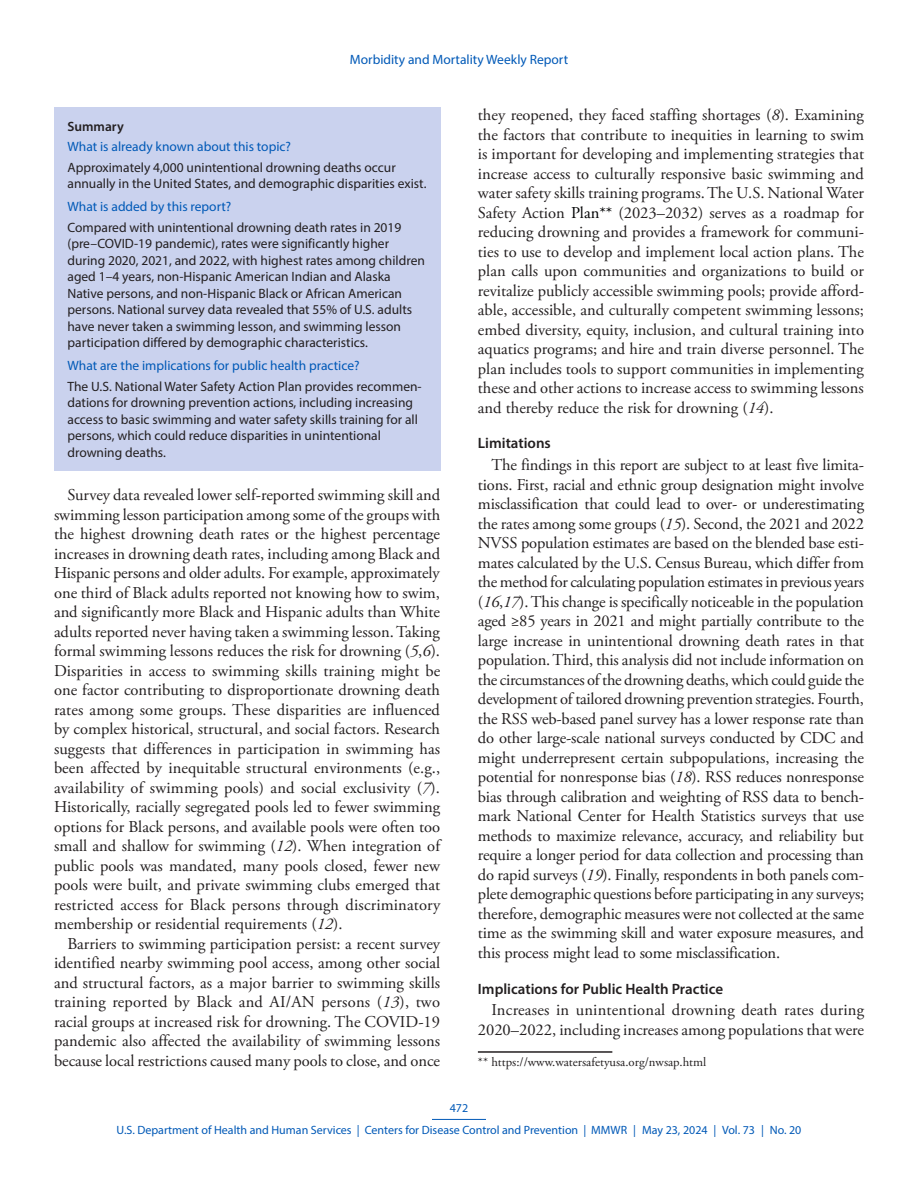
<style>
.page{position:relative;width:918px;height:1188px;background:#fff}
.page>*{position:absolute;margin:0;border:0;box-sizing:border-box;transform-origin:0 0}
.Paragraph{font:16.5px/19.5px "Adobe Garamond Pro";color:#231f20;text-align:justify}
.Heading_2{font:600 15px "Myriad Pro";color:#231f20}
.Summary_Box_Text{font:13.5px/16.5px "Myriad Pro";color:#231f20}
.Summary_Box_Heading{font:13.5px "Myriad Pro";color:#0059b7}
.Summary_Box_Ttile{font:600 13.5px "Myriad Pro";color:#231f20}
.footnote_w_rule_text_indent_2{font:12.75px "Adobe Garamond Pro";color:#231f20}
.t1{font:12px/21.8px "Myriad Pro";color:#0059b7;text-align:center}
.s1{font-style:italic}
.s2{color:#010203}
</style>
<div class="page">
<hr style="left:432px;top:1119px;width:54px;height:1px;background:#0059b7">
<div style="left:54px;top:107px;width:386px;height:363px;background:#cad2ee"></div>
<hr style="left:478px;top:1051px;width:134px;height:2px;background:#231f20">
<p class="Summary_Box_Heading" style="left:350px;top:51px;width:220px">Morbidity and Mortality Weekly Report</p>
<h1 class="Summary_Box_Ttile" style="left:68px;top:117px;width:58px">Summary</h1>
<h1 class="Summary_Box_Heading" style="left:68px;top:138px;width:225px">What is already known about this topic?</h1>
<p class="Summary_Box_Text" style="left:68px;top:159px;width:361px">Approximately 4,000 unintentional drowning deaths occur annually in the United States, and demographic disparities exist.</p>
<h1 class="Summary_Box_Heading" style="left:68px;top:198px;width:165px">What is added by this report?</h1>
<p class="Summary_Box_Text" style="left:68px;top:219px;width:359px">Compared with unintentional drowning death rates in 2019 (pre–COVID-19 pandemic), rates were significantly higher during 2020, 2021, and 2022, with highest rates among children aged 1–4 years, non-Hispanic American Indian and Alaska Native persons, and non-Hispanic Black or African American persons. National survey data revealed that 55% of U.S. adults have never taken a swimming lesson, and swimming lesson participation differed by demographic characteristics.</p>
<h1 class="Summary_Box_Heading" style="left:68px;top:357px;width:294px">What are the implications for public health practice?</h1>
<p class="Summary_Box_Text" style="left:68px;top:378px;width:356px">The U.S. National Water Safety Action Plan provides recommen&shy;dations for drowning prevention actions, including increasing access to basic swimming and water safety skills training for all persons, which could reduce disparities in unintentional drowning deaths.</p>
<p class="Paragraph" style="left:54px;top:486px;width:388px;text-indent:13px">Survey data revealed lower self-reported swimming skill and swimming lesson participation among some of the groups with the highest drowning death rates or the highest percentage increases in drowning death rates, including among Black and Hispanic persons and older adults. For example, approximately one third of Black adults reported not knowing how to swim, and significantly more Black and Hispanic adults than White adults reported never having taken a swimming lesson. Taking formal swimming lessons reduces the risk for drowning (<span class="s1">5</span>,<span class="s1">6</span>).<br>Disparities in access to swimming skills training might be one factor contributing to disproportionate drowning death rates among some groups. These disparities are influenced by complex historical, structural, and social factors. Research suggests that differences in participation in swimming has been affected by inequitable structural environments (e.g., availability of swimming pools) and social exclusivity (<span class="s1">7</span>).<br>Historically, racially segregated pools led to fewer swimming options for Black persons, and available pools were often too small and shallow for swimming (<span class="s1">12</span>). When integration of public pools was mandated, many pools closed, fewer new pools were built, and private swimming clubs emerged that restricted access for Black persons through discriminatory membership or residential requirements (<span class="s1">12</span>).</p>
<p class="Paragraph" style="left:54px;top:934px;width:388px;text-indent:13px">Barriers to swimming participation persist: a recent survey identified nearby swimming pool access, among other social and structural factors, as a major barrier to swimming skills training reported by Black and AI/AN persons (<span class="s1">13</span>), two racial groups at increased risk for drowning. The COVID-19 pandemic also affected the availability of swimming lessons because local restrictions caused many pools to close, and once</p>
<p class="Paragraph" style="left:478px;top:106px;width:388px">they reopened, they faced staffing shortages (<span class="s1">8</span>). Examining the factors that contribute to inequities in learning to swim is important for developing and implementing strategies that increase access to culturally responsive basic swimming and water safety skills training programs. The U.S. National Water Safety Action <span class="s2">Plan**</span> (2023–2032) serves as a roadmap for reducing drowning and provides a framework for communi&shy;ties to use to develop and implement local action plans. The plan calls upon communities and organizations to build or revitalize publicly accessible swimming pools; provide afford&shy;able, accessible, and culturally competent swimming lessons; embed diversity, equity, inclusion, and cultural training into aquatics programs; and hire and train diverse personnel. The plan includes tools to support communities in implementing these and other actions to increase access to swimming lessons and thereby reduce the risk for drowning (<span class="s1">14</span>).</p>
<h2 class="Heading_2" style="left:478px;top:434px;width:74px">Limitations</h2>
<p class="Paragraph" style="left:478px;top:456px;width:388px;text-indent:13px">The findings in this report are subject to at least five limita&shy;tions. First, racial and ethnic group designation might involve misclassification that could lead to over- or underestimating the rates among some groups (<span class="s1">15</span>). Second, the 2021 and 2022<br>NVSS population estimates are based on the blended base esti&shy;mates calculated by the U.S. Census Bureau, which differ from the method for calculating population estimates in previous years (<span class="s1">16</span>,<span class="s1">17</span>). This change is specifically noticeable in the population aged ≥85 years in 2021 and might partially contribute to the large increase in unintentional drowning death rates in that population. Third, this analysis did not include information on the circumstances of the drowning deaths, which could guide the development of tailored drowning prevention strategies. Fourth, the RSS web-based panel survey has a lower response rate than do other large-scale national surveys conducted by CDC and might underrepresent certain subpopulations, increasing the potential for nonresponse bias (<span class="s1">18</span>). RSS reduces nonresponse bias through calibration and weighting of RSS data to bench&shy;mark National Center for Health Statistics surveys that use methods to maximize relevance, accuracy, and reliability but require a longer period for data collection and processing than do rapid surveys (<span class="s1">19</span>). Finally, respondents in both panels com&shy;plete demographic questions before participating in any surveys; therefore, demographic measures were not collected at the same time as the swimming skill and water exposure measures, and this process might lead to some misclassification.</p>
<h2 class="Heading_2" style="left:478px;top:979px;width:247px">Implications for Public Health Practice</h2>
<p class="Paragraph" style="left:478px;top:1001px;width:388px;text-align:right">Increases in unintentional drowning death rates during<br>2020–2022, including increases among populations that were</p>
<p class="footnote_w_rule_text_indent_2" style="left:478px;top:1055px;width:230px">** https://www.watersafetyusa.org/nwsap.html</p>
<p class="t1" style="left:117px;top:1097px;width:686px">472<br>U.S. Department of Health and Human Services | Centers for Disease Control and Prevention | MMWR | May 23, 2024 | Vol. 73 | No. 20</p>
</div>
